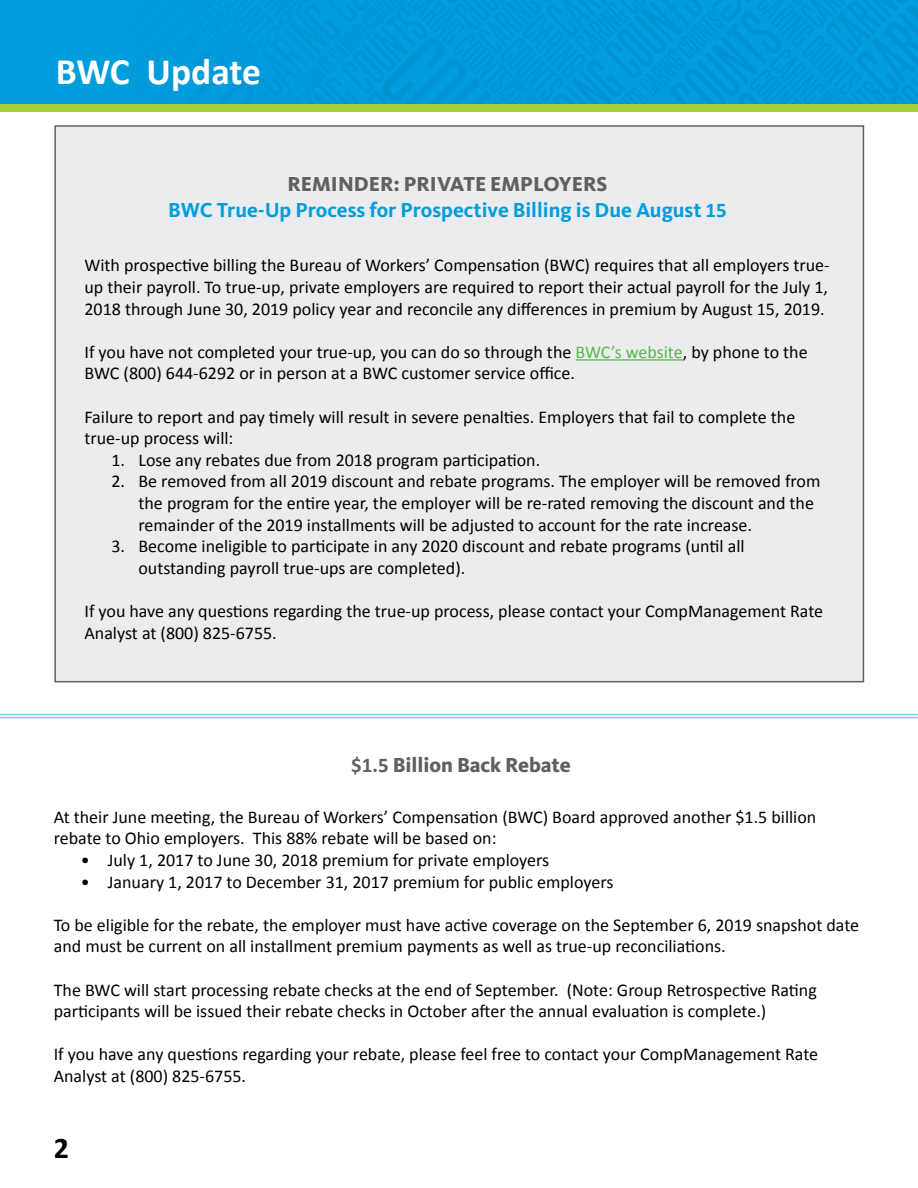
<style>
.page{position:relative;width:918px;height:1188px;background:#fff}
.page>*{position:absolute;margin:0;border:0;box-sizing:border-box;transform-origin:0 0}
.t1{font:700 37.5px "Calibri";letter-spacing:-.01em;color:#fff}
.t2{font:700 30px "Calibri";color:#000}
.t3{font:700 21px/25.2px "Kievit OT";color:#009ddc;text-align:center}
.t4{font:800 21px "Kievit OT";color:#5f6062}
.t5{font:18px/21.6px "Calibri";color:#000}
.s1{font-weight:800;color:#5f6062}
.s2{font-family:"Calibri"}
.s3{color:#54b948}
.s4{font-family:"Calibri";font-weight:700}
</style>
<div class="page">
<img style="left:0;top:0;width:918px;height:105px">
<div style="left:0;top:105px;width:918px;height:7px;background:#a6ce39"></div>
<hr style="left:0;top:714px;width:918px;height:1px;background:#0093d7">
<hr style="left:0;top:717px;width:918px;height:1px;background:#0093d7">
<div style="left:54px;top:125px;width:810px;height:557px;background:#ebeced;border:2px solid #5f6062"></div>
<hr style="left:576px;top:359px;width:107px;height:2px;background:#54b948">
<h1 class="t1" style="left:56px;top:48px;width:207px">BWC Update</h1>
<p class="t3" style="left:168px;top:172px;width:560px"><span class="s1">REMINDER: PRIVATE EMPLOYERS<br></span>BWC True-Up Process for Prospective Billing is Due August <span class="s2">15</span></p>
<p class="t5" style="left:84px;top:255px;width:747px;text-align:justify">With prospective billing the Bureau of Workers’ Compensation (BWC) requires that all employers true&shy;up their payroll. To true-up, private employers are required to report their actual payroll for the July 1, 2018 through June 30, 2019 policy year and reconcile any differences in premium by August 15, 2019.</p>
<p class="t5" style="left:84px;top:341px;width:725px">If you have not completed your true-up, you can do so through the <span class="s3">BWC’s website</span>, by phone to the<br>BWC (800) 644-6292 or in person at a BWC customer service office.</p>
<p class="t5" style="left:84px;top:406px;width:712px">Failure to report and pay timely will result in severe penalties. Employers that fail to complete the true-up process will:</p>
<p class="t5" style="left:111px;top:449px;width:430px">1. Lose any rebates due from 2018 program participation.</p>
<p class="t5" style="left:138px;top:471px;width:683px;text-indent:-27px">2. Be removed from all 2019 discount and rebate programs. The employer will be removed from the program for the entire year, the employer will be re-rated removing the discount and the remainder of the 2019 installments will be adjusted to account for the rate increase.</p>
<p class="t5" style="left:138px;top:536px;width:608px;text-indent:-27px">3. Become ineligible to participate in any 2020 discount and rebate programs (until all outstanding payroll true-ups are completed).</p>
<p class="t5" style="left:84px;top:600px;width:740px">If you have any questions regarding the true-up process, please contact your CompManagement Rate<br>Analyst at (800) 825-6755.</p>
<p class="t4" style="left:351px;top:752px;width:221px"><span class="s4">$1.5</span> Billion Back Rebate</p>
<p class="t5" style="left:54px;top:806px;width:764px">At their June meeting, the Bureau of Workers’ Compensation (BWC) Board approved another $1.5 billion rebate to Ohio employers. This 88% rebate will be based on:</p>
<p class="t5" style="left:81px;top:849px;width:470px">• July 1, 2017 to June 30, 2018 premium for private employers</p>
<p class="t5" style="left:81px;top:871px;width:534px">• January 1, 2017 to December 31, 2017 premium for public employers</p>
<p class="t5" style="left:54px;top:914px;width:807px">To be eligible for the rebate, the employer must have active coverage on the September 6, 2019 snapshot date and must be current on all installment premium payments as well as true-up reconciliations.</p>
<p class="t5" style="left:54px;top:979px;width:765px">The BWC will start processing rebate checks at the end of September. (Note: Group Retrospective Rating participants will be issued their rebate checks in October after the annual evaluation is complete.)</p>
<p class="t5" style="left:54px;top:1044px;width:766px">If you have any questions regarding your rebate, please feel free to contact your CompManagement Rate<br>Analyst at (800) 825-6755.</p>
<h2 class="t2" style="left:54px;top:1129px;width:17px">2</h2>
</div>
